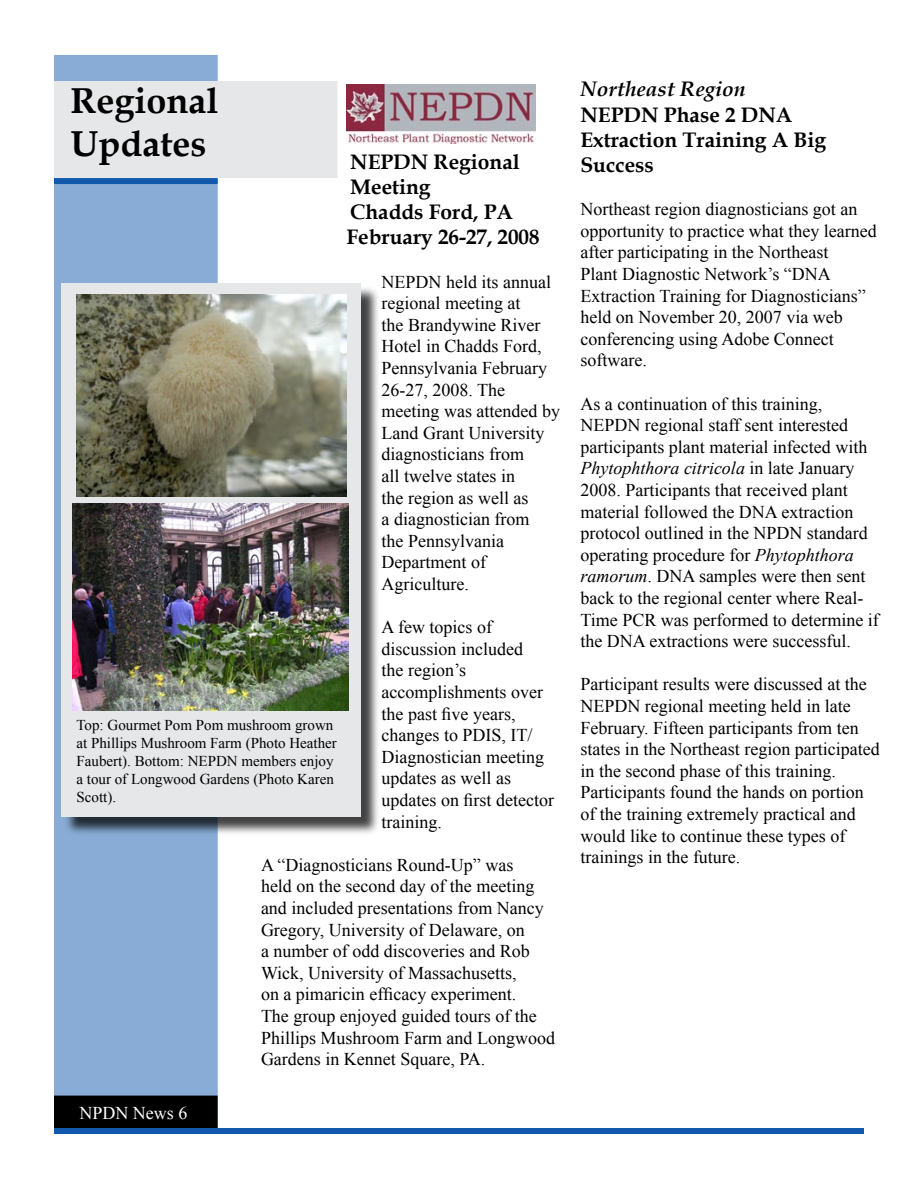
<style>
.page{position:relative;width:918px;height:1188px;background:#fff}
.page>*{position:absolute;margin:0;border:0;box-sizing:border-box;transform-origin:0 0}
.t1{font:700 36px/43.2px "Book Antiqua";color:#000}
.t2{font:700 21px/25.2px "Book Antiqua";color:#000}
.t3{font:italic 700 21px "Book Antiqua";color:#000}
.t4{font:18px/21.6px "Times New Roman";color:#000}
.t5{font:18px "Times New Roman";color:#fff}
.t6{font:15px/18px "Times New Roman";color:#000}
.s1{font-style:italic}
</style>
<div class="page">
<div style="left:54px;top:1128px;width:810px;height:6px;background:#1159ab"></div>
<div style="left:55px;top:56px;width:162px;height:1071px;background:#88acd5"></div>
<div style="left:54px;top:55px;width:164px;height:1073px;border:2px solid #88acd5"></div>
<div style="left:55px;top:1096px;width:162px;height:31px;background:#000"></div>
<div style="left:54px;top:1096px;width:164px;height:32px;border:2px solid #000"></div>
<div style="left:54px;top:178px;width:164px;height:6px;background:#1159ab"></div>
<div style="left:55px;top:82px;width:282px;height:95px;background:#e6e7e8"></div>
<div style="left:54px;top:81px;width:283px;height:97px;border:2px solid #e6e7e8"></div>
<img style="left:347px;top:84px;width:189px;height:60px">
<div style="left:62px;top:284px;width:320px;height:553px;background:#000;opacity:.75"></div>
<div style="left:62px;top:283px;width:299px;height:534px;background:#e6e7e8"></div>
<img style="left:77px;top:294px;width:270px;height:203px">
<img style="left:72px;top:503px;width:277px;height:208px">
<h1 class="t1" style="left:70px;top:79px;width:149px">Regional<br>Updates</h1>
<p class="t2" style="left:346px;top:149px;width:195px">NEPDN Regional<br>Meeting<br>Chadds Ford, PA<br>February 26-27, 2008</p>
<p class="t4" style="left:382px;top:270px;width:180px">NEPDN held its annual regional meeting at<br>the Brandywine River<br>Hotel in Chadds Ford,<br>Pennsylvania February<br>26-27, 2008. The meeting was attended by<br>Land Grant University diagnosticians from<br>all twelve states in<br>the region as well as<br>a diagnostician from<br>the Pennsylvania<br>Department of<br>Agriculture.</p>
<p class="t4" style="left:382px;top:616px;width:174px">A few topics of discussion included<br>the region’s accomplishments over the past five years, changes to PDIS, IT/<br>Diagnostician meeting updates as well as updates on first detector training.</p>
<p class="t4" style="left:261px;top:854px;width:296px">A “Diagnosticians Round-Up” was<br>held on the second day of the meeting and included presentations from Nancy Gregory, University of Delaware, on<br>a number of odd discoveries and Rob Wick, University of Massachusetts,<br>on a pimaricin efficacy experiment.<br>The group enjoyed guided tours of the Phillips Mushroom Farm and Longwood Gardens in Kennet Square, PA.</p>
<p class="t6" style="left:76px;top:716px;width:262px">Top: Gourmet Pom Pom mushroom grown at Phillips Mushroom Farm (Photo Heather<br>Faubert). Bottom: NEPDN members enjoy a tour of Longwood Gardens (Photo Karen<br>Scott).</p>
<p class="t5" style="left:80px;top:1101px;width:109px">NPDN News 6</p>
<p class="t3" style="left:580px;top:75px;width:167px">Northeast Region</p>
<p class="t2" style="left:580px;top:102px;width:247px">NEPDN Phase 2 DNA<br>Extraction Training A Big<br>Success</p>
<p class="t4" style="left:580px;top:198px;width:298px">Northeast region diagnosticians got an opportunity to practice what they learned after participating in the Northeast<br>Plant Diagnostic Network’s “DNA Extraction Training for Diagnosticians” held on November 20, 2007 via web conferencing using Adobe Connect software.</p>
<p class="t4" style="left:580px;top:392px;width:300px">As a continuation of this training, NEPDN regional staff sent interested participants plant material infected with <span class="s1">Phytophthora citricola</span> in late January 2008. Participants that received plant material followed the DNA extraction protocol outlined in the NPDN standard operating procedure for <span class="s1">Phytophthora ramorum</span>. DNA samples were then sent back to the regional center where Real-Time PCR was performed to determine if the DNA extractions were successful.</p>
<p class="t4" style="left:580px;top:673px;width:301px">Participant results were discussed at the NEPDN regional meeting held in late February. Fifteen participants from ten states in the Northeast region participated in the second phase of this training.<br>Participants found the hands on portion of the training extremely practical and would like to continue these types of trainings in the future.</p>
</div>
